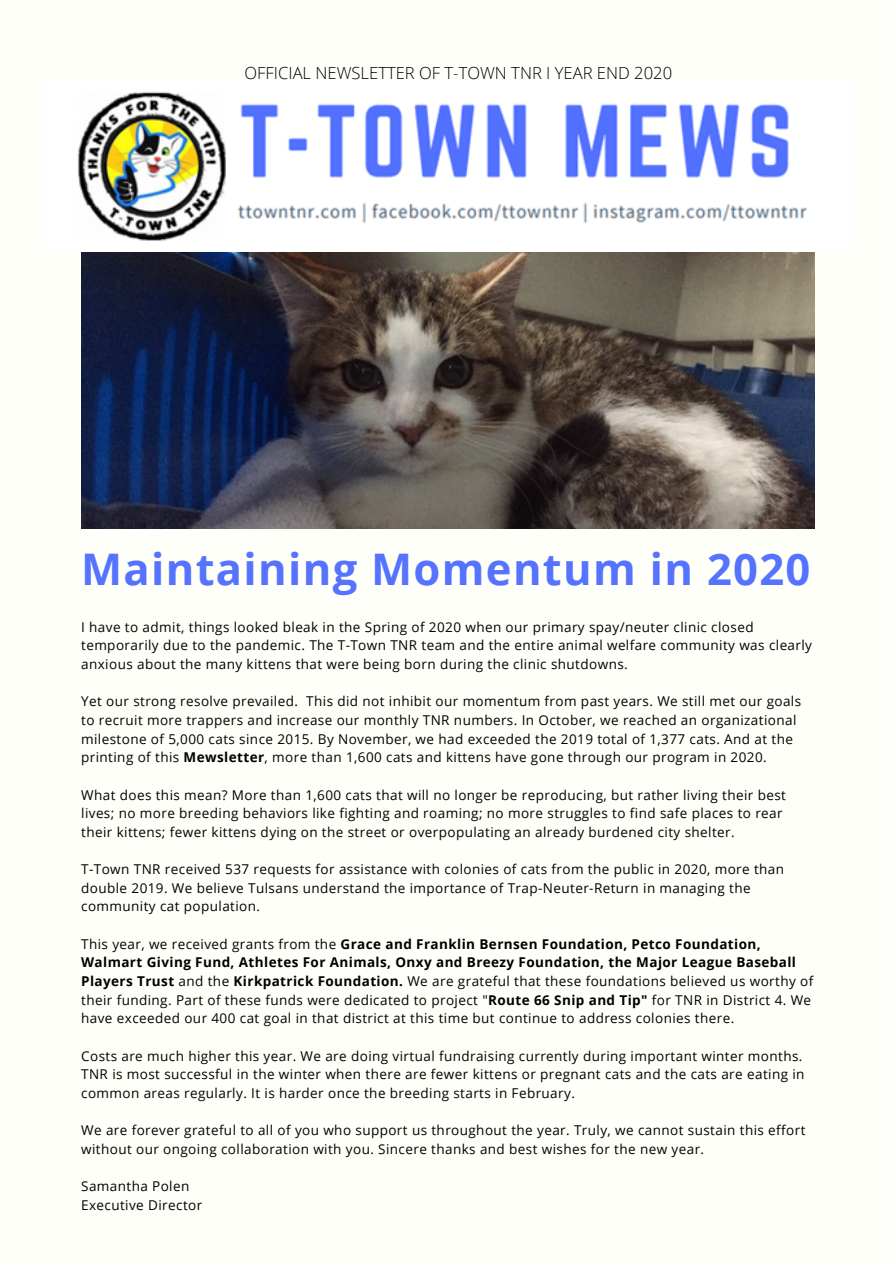
<style>
.page{position:relative;width:894px;height:1264px;background:#fff}
.page>*{position:absolute;margin:0;border:0;box-sizing:border-box;transform-origin:0 0}
.t1{font:700 43.5px "Open Sans";letter-spacing:.03em;color:#5673ff}
.t2{font:300 16.65px "Open Sans";color:#000}
.t3{font:13.5px/18.6px "Open Sans";letter-spacing:.03em;color:#000}
.s1{font-weight:700}
</style>
<div class="page">
<div style="left:0;top:0;width:893px;height:1263px;background:#fffff9"></div>
<img style="left:81px;top:252px;width:733px;height:277px">
<img style="left:77px;top:92px;width:731px;height:149px">
<p class="t2" style="left:244px;top:61px;width:429px">OFFICIAL NEWSLETTER OF T-TOWN TNR I YEAR END 2020</p>
<p class="t1" style="left:81px;top:538px;width:730px">Maintaining Momentum in 2020</p>
<p class="t3" style="left:81px;top:617px;width:732px">I have to admit, things looked bleak in the Spring of 2020 when our primary spay/neuter clinic closed temporarily due to the pandemic. The T-Town TNR team and the entire animal welfare community was clearly anxious about the many kittens that were being born during the clinic shutdowns.</p>
<p class="t3" style="left:81px;top:691px;width:721px">Yet our strong resolve prevailed. This did not inhibit our momentum from past years. We still met our goals to recruit more trappers and increase our monthly TNR numbers. In October, we reached an organizational milestone of 5,000 cats since 2015. By November, we had exceeded the 2019 total of 1,377 cats. And at the printing of this <span class="s1">Mewsletter</span>, more than 1,600 cats and kittens have gone through our program in 2020.</p>
<p class="t3" style="left:81px;top:785px;width:706px">What does this mean? More than 1,600 cats that will no longer be reproducing, but rather living their best lives; no more breeding behaviors like fighting and roaming; no more struggles to find safe places to rear their kittens; fewer kittens dying on the street or overpopulating an already burdened city shelter.</p>
<p class="t3" style="left:81px;top:859px;width:704px">T-Town TNR received 537 requests for assistance with colonies of cats from the public in 2020, more than double 2019. We believe Tulsans understand the importance of Trap-Neuter-Return in managing the community cat population.</p>
<p class="t3" style="left:81px;top:934px;width:733px">This year, we received grants from the <span class="s1">Grace and Franklin Bernsen Foundation, Petco Foundation, Walmart Giving Fund, Athletes For Animals, Onxy and Breezy Foundation, the Major League Baseball Players Trust</span> and the <span class="s1">Kirkpatrick Foundation.</span> We are grateful that these foundations believed us worthy of their funding. Part of these funds were dedicated to project "<span class="s1">Route 66 Snip and Tip"</span> for TNR in District 4. We have exceeded our 400 cat goal in that district at this time but continue to address colonies there.</p>
<p class="t3" style="left:81px;top:1046px;width:724px">Costs are much higher this year. We are doing virtual fundraising currently during important winter months.<br>TNR is most successful in the winter when there are fewer kittens or pregnant cats and the cats are eating in common areas regularly. It is harder once the breeding starts in February.</p>
<p class="t3" style="left:81px;top:1120px;width:725px">We are forever grateful to all of you who support us throughout the year. Truly, we cannot sustain this effort without our ongoing collaboration with you. Sincere thanks and best wishes for the new year.</p>
<p class="t3" style="left:81px;top:1176px;width:110px">Samantha Polen</p>
<p class="t3" style="left:81px;top:1195px;width:122px">Executive Director</p>
</div>
